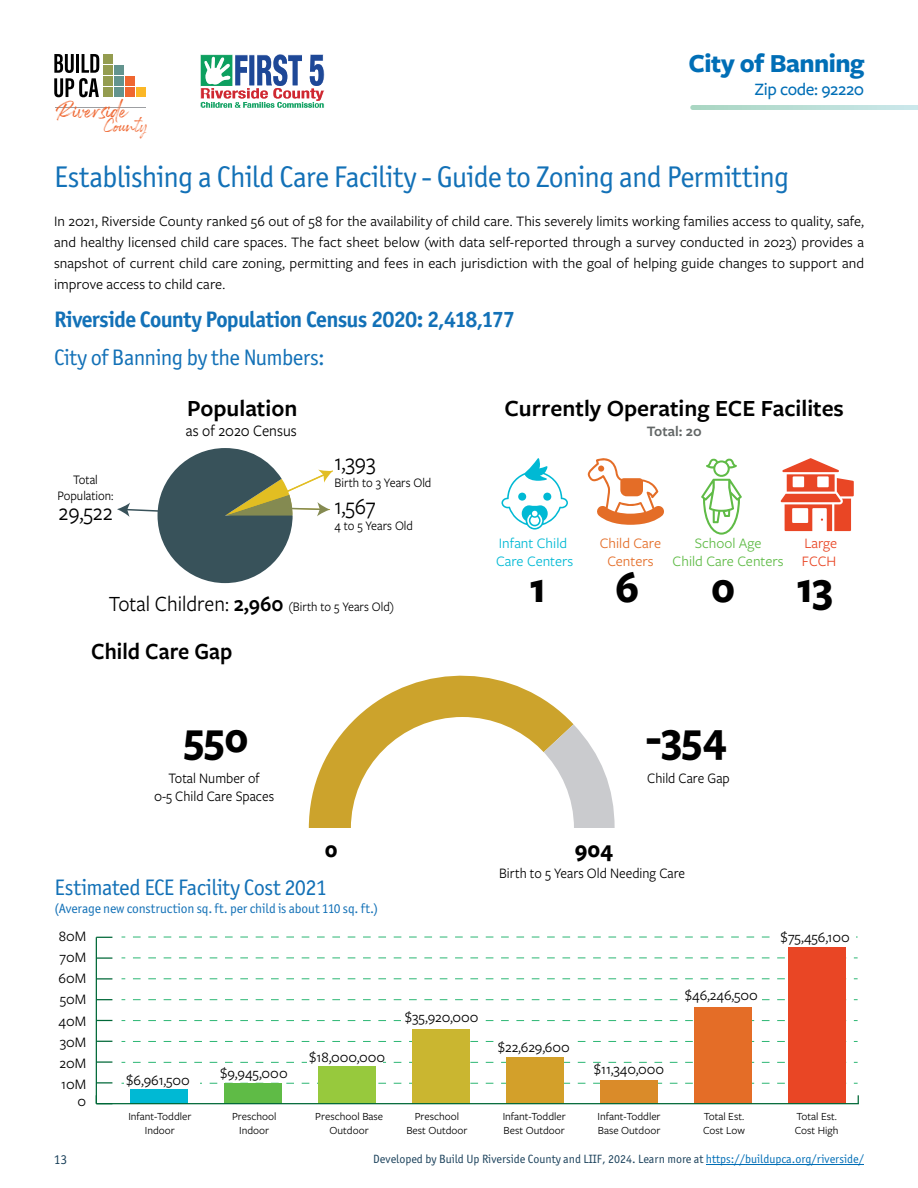
<style>
.page{position:relative;width:918px;height:1188px;background:#fff}
.page>*{position:absolute;margin:0;border:0;box-sizing:border-box;transform-origin:0 0}
.t1{font:700 45px "Freight Sans Pro";color:#000;scale:.93 1}
.t2{font:30px "Officina Sans ITC Pro";letter-spacing:-.025em;color:#1371b7}
.t3{font:700 27px "Freight Sans Pro";letter-spacing:-.02em;color:#006eb6}
.t4{font:26.55px "Rockness";color:#ef6630}
.t5{font:600 24px "Freight Sans Pro";color:#000}
.t6{font:24px "Freight Sans Pro";color:#000;scale:.93 1}
.t7{font:600 24px "Freight Sans Pro";color:#000;scale:.93 1}
.t8{font:700 24px "Freight Sans Pro";color:#000;scale:.93 1}
.t9{font:22.5px "Officina Sans ITC Pro";letter-spacing:-.025em;color:#1371b7}
.t10{font:700 22.5px "Officina Sans ITC Pro";letter-spacing:-.03em;color:#1371b7}
.t11{font:20.25px "Rockness";letter-spacing:-.005em;color:#ef6630}
.t12{font:500 18px "Freight Sans Pro";letter-spacing:-.025em;color:#006eb6}
.t13{font:16.5px "Freight Sans Pro";color:#000;scale:.93 1}
.t14{font:15px/21px "Freight Sans Pro";color:#000;text-align:justify}
.t15{font:15px/18px "Freight Sans Pro";color:#000;text-align:center;scale:.93 1}
.t16{font:15px/18px "Freight Sans Pro";color:#5fbb46;text-align:center}
.t17{font:15px/18px "Freight Sans Pro";color:#00b9d4}
.t18{font:15px/18px "Freight Sans Pro";color:#e46d27;text-align:center}
.t19{font:15px/18px "Freight Sans Pro";color:#e94625}
.t20{font:600 15px "Freight Sans Pro";color:#626666}
.t21{font:13.5px/16.5px "Freight Sans Pro";color:#000;text-align:center;scale:.93 1}
.t22{font:13.5px "Officina Sans ITC Pro";letter-spacing:-.005em;color:#1371b7}
.t23{font:13.5px "Officina Sans ITC Pro";color:#1c425c}
.t24{font:12px "Officina Sans ITC Pro";color:#1c425c}
.t25{font:11.25px/13.5px "Freight Sans Pro";color:#000;text-align:center}
.s1{font-size:22.5px}
.s2{font-weight:600;font-size:22.5px}
.s3{color:#006eb6}
</style>
<div class="page">
<hr style="left:706px;top:1164px;width:158px;height:1px;background:#006eb6">
<svg style="left:54px;top:54px;width:45px;height:43px"></svg>
<div style="left:103px;top:54px;width:10px;height:9px;background:#949c4f"></div>
<div style="left:103px;top:65px;width:10px;height:10px;background:#949c4f"></div>
<div style="left:103px;top:76px;width:10px;height:10px;background:#949c4f"></div>
<div style="left:103px;top:88px;width:10px;height:9px;background:#949c4f"></div>
<div style="left:114px;top:65px;width:10px;height:10px;background:#63948e"></div>
<div style="left:114px;top:76px;width:10px;height:10px;background:#63948e"></div>
<div style="left:114px;top:88px;width:10px;height:9px;background:#63948e"></div>
<div style="left:126px;top:76px;width:9px;height:10px;background:#ef6630"></div>
<div style="left:126px;top:88px;width:9px;height:9px;background:#ef6630"></div>
<div style="left:137px;top:88px;width:9px;height:9px;background:#fbb726"></div>
<hr style="left:56px;top:107px;width:90px;height:1px;background:#9d9fa2">
<svg style="left:690px;top:105px;width:228px;height:5px"></svg>
<svg style="left:201px;top:55px;width:123px;height:53px"></svg>
<svg style="left:117px;top:448px;width:216px;height:135px"></svg>
<svg style="left:501px;top:458px;width:67px;height:72px"></svg>
<svg style="left:587px;top:458px;width:77px;height:67px"></svg>
<svg style="left:781px;top:458px;width:73px;height:73px"></svg>
<svg style="left:701px;top:458px;width:41px;height:77px"></svg>
<svg style="left:133px;top:937px;width:725px;height:1px"></svg>
<svg style="left:133px;top:958px;width:725px;height:1px"></svg>
<svg style="left:133px;top:978px;width:725px;height:1px"></svg>
<svg style="left:133px;top:999px;width:725px;height:1px"></svg>
<svg style="left:133px;top:1041px;width:725px;height:1px"></svg>
<svg style="left:133px;top:1020px;width:725px;height:1px"></svg>
<svg style="left:133px;top:1062px;width:725px;height:1px"></svg>
<svg style="left:200px;top:1083px;width:658px;height:1px"></svg>
<div style="left:788px;top:948px;width:58px;height:156px;background:#e94625"></div>
<div style="left:694px;top:1008px;width:58px;height:96px;background:#e46d27"></div>
<div style="left:600px;top:1080px;width:58px;height:24px;background:#da8b29"></div>
<div style="left:506px;top:1057px;width:58px;height:47px;background:#d3a02a"></div>
<div style="left:412px;top:1029px;width:58px;height:75px;background:#cab630"></div>
<div style="left:318px;top:1067px;width:58px;height:37px;background:#97c93d"></div>
<div style="left:224px;top:1084px;width:58px;height:20px;background:#5fbb46"></div>
<div style="left:130px;top:1089px;width:58px;height:15px;background:#00b9d4"></div>
<div style="left:775px;top:929px;width:80px;height:17px;background:#fff"></div>
<div style="left:681px;top:985px;width:80px;height:17px;background:#fff"></div>
<div style="left:496px;top:1037px;width:80px;height:18px;background:#fff"></div>
<div style="left:402px;top:1009px;width:80px;height:17px;background:#fff"></div>
<div style="left:308px;top:1048px;width:75px;height:16px;background:#fff"></div>
<hr style="left:96px;top:1103px;width:763px;height:1px;background:#006838">
<hr style="left:96px;top:937px;width:1px;height:167px;background:#006838">
<svg style="left:97px;top:1082px;width:15px;height:2px"></svg>
<svg style="left:97px;top:1061px;width:15px;height:2px"></svg>
<svg style="left:97px;top:1041px;width:15px;height:1px"></svg>
<svg style="left:97px;top:1020px;width:15px;height:1px"></svg>
<svg style="left:97px;top:999px;width:15px;height:1px"></svg>
<svg style="left:97px;top:978px;width:15px;height:2px"></svg>
<svg style="left:97px;top:957px;width:15px;height:2px"></svg>
<svg style="left:96px;top:937px;width:16px;height:1px"></svg>
<svg style="left:350px;top:675px;width:216px;height:49px;fill:#cca32c"></svg>
<svg style="left:309px;top:724px;width:306px;height:104px"></svg>
<svg style="left:351px;top:717px;width:223px;height:111px"></svg>
<h3 class="t4" style="left:56px;top:92px;width:74px">Riverside</h3>
<h3 class="t11" style="left:104px;top:112px;width:46px">County</h3>
<h3 class="t3" style="left:688px;top:45px;width:177px">City of Banning</h3>
<p class="t12" style="left:755px;top:77px;width:111px">Zip code: 92220</p>
<h2 class="t2" style="left:54px;top:159px;width:737px">Establishing a Child Care Facility - Guide to Zoning and Permitting</h2>
<p class="t14" style="left:54px;top:210px;width:812px">In 2021, Riverside County ranked 56 out of 58 for the availability of child care. This severely limits working families access to quality, safe, and healthy licensed child care spaces. The fact sheet below (with data self-reported through a survey conducted in 2023) provides a snapshot of current child care zoning, permitting and fees in each jurisdiction with the goal of helping guide changes to support and improve access to child care.</p>
<h3 class="t10" style="left:54px;top:305px;width:463px">Riverside County Population Census 2020: 2,418,177</h3>
<h3 class="t9" style="left:54px;top:344px;width:272px">City of Banning by the Numbers:</h3>
<h3 class="t5" style="left:187px;top:392px;width:112px">Population</h3>
<p class="t13" style="left:186px;top:420px;width:121px">as of 2020 Census</p>
<h3 class="t6" style="left:335px;top:447px;width:45px">1,393</h3>
<p class="t21" style="left:335px;top:473px;width:106px">Birth to 3 Years Old</p>
<p class="t21" style="left:57px;top:470px;width:62px">Total<br>Population:</p>
<h3 class="t6" style="left:59px;top:496px;width:60px">29,522</h3>
<h3 class="t6" style="left:335px;top:490px;width:46px">1,567</h3>
<p class="t21" style="left:335px;top:517px;width:86px">4 to 5 Years Old</p>
<p class="t21" style="left:109px;top:598px;width:308px"><span class="s1">Total Children:</span> <span class="s2">2,960</span> (Birth to 5 Years Old)</p>
<h3 class="t7" style="left:91px;top:635px;width:153px">Child Care Gap</h3>
<h3 class="t5" style="left:505px;top:392px;width:341px">Currently Operating ECE Facilites</h3>
<p class="t20" style="left:647px;top:421px;width:56px">Total: 20</p>
<p class="t17" style="left:496px;top:533px;width:79px">Infant Child<br>Care Centers</p>
<p class="t18" style="left:600px;top:533px;width:63px">Child Care<br>Centers</p>
<p class="t16" style="left:673px;top:533px;width:113px">School Age<br>Child Care Centers</p>
<p class="t19" style="left:802px;top:533px;width:37px">Large<br>FCCH</p>
<h1 class="t1" style="left:529px;top:556px;width:19px">1</h1>
<h1 class="t1" style="left:615px;top:556px;width:27px">6</h1>
<h1 class="t1" style="left:711px;top:556px;width:27px">0</h1>
<h1 class="t1" style="left:796px;top:556px;width:41px">13</h1>
<h1 class="t1" style="left:183px;top:706px;width:72px">550</h1>
<h1 class="t1" style="left:646px;top:706px;width:88px">-354</h1>
<p class="t15" style="left:647px;top:768px;width:90px">Child Care Gap</p>
<p class="t15" style="left:154px;top:768px;width:131px">Total Number of<br>0-5 Child Care Spaces</p>
<h3 class="t8" style="left:325px;top:832px;width:15px">0</h3>
<h3 class="t8" style="left:575px;top:832px;width:43px">904</h3>
<p class="t15" style="left:499px;top:863px;width:201px">Birth to 5 Years Old Needing Care</p>
<h3 class="t9" style="left:54px;top:874px;width:274px">Estimated ECE Facility Cost 2021</h3>
<p class="t22" style="left:54px;top:900px;width:325px">(Average new construction sq. ft. per child is about 110 sq. ft.)</p>
<p class="t14" style="left:59px;top:925px;width:29px">80M</p>
<p class="t14" style="left:60px;top:946px;width:28px">70M</p>
<p class="t14" style="left:59px;top:967px;width:29px">60M</p>
<p class="t14" style="left:60px;top:988px;width:28px">50M</p>
<p class="t14" style="left:685px;top:984px;width:74px">$46,246,500</p>
<p class="t14" style="left:59px;top:1010px;width:29px">40M</p>
<p class="t14" style="left:405px;top:1006px;width:75px">$35,920,000</p>
<p class="t14" style="left:60px;top:1031px;width:28px">30M</p>
<p class="t14" style="left:60px;top:1052px;width:28px">20M</p>
<p class="t14" style="left:61px;top:1073px;width:27px">10M</p>
<p class="t14" style="left:126px;top:1069px;width:65px">$6,961,500</p>
<p class="t14" style="left:220px;top:1062px;width:69px">$9,945,000</p>
<p class="t14" style="left:309px;top:1046px;width:78px">$18,000,000</p>
<p class="t14" style="left:498px;top:1036px;width:74px">$22,629,600</p>
<p class="t14" style="left:594px;top:1058px;width:72px">$11,340,000</p>
<p class="t14" style="left:78px;top:1090px;width:10px">0</p>
<p class="t14" style="left:781px;top:926px;width:71px">$75,456,100</p>
<p class="t25" style="left:128px;top:1109px;width:65px">Infant-Toddler<br>Indoor</p>
<p class="t25" style="left:232px;top:1109px;width:46px">Preschool<br>Indoor</p>
<p class="t25" style="left:315px;top:1109px;width:69px">Preschool Base<br>Outdoor</p>
<p class="t25" style="left:406px;top:1109px;width:63px">Preschool<br>Best Outdoor</p>
<p class="t25" style="left:503px;top:1109px;width:65px;text-align:left">Infant-Toddler<br>Best Outdoor</p>
<p class="t25" style="left:598px;top:1109px;width:65px;text-align:left">Infant-Toddler<br>Base Outdoor</p>
<p class="t25" style="left:703px;top:1109px;width:43px;text-align:left">Total Est.<br>Cost Low</p>
<p class="t25" style="left:795px;top:1109px;width:45px;text-align:left">Total Est.<br>Cost High</p>
<p class="t23" style="left:54px;top:1152px;width:15px">13</p>
<p class="t24" style="left:373px;top:1152px;width:492px">Developed by Build Up Riverside County and LIIF, 2024. Learn more at <span class="s3">https://buildupca.org/riverside/</span></p>
</div>
